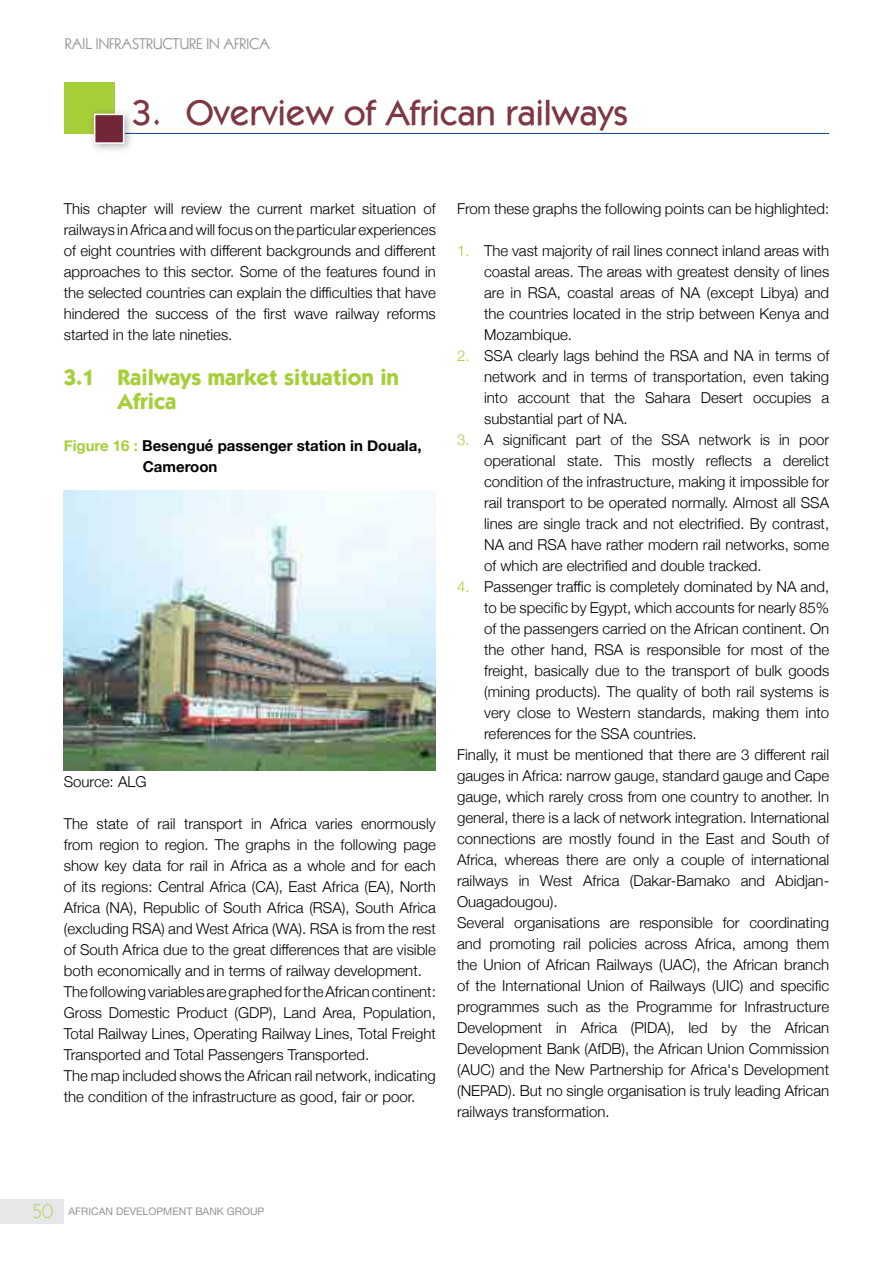
<style>
.page{position:relative;width:893px;height:1263px;background:#fff}
.page>*{position:absolute;margin:0;border:0;box-sizing:border-box;transform-origin:0 0}
.t1{font:500 36px "Itc Kabel";color:#7e3845}
.t2{font:700 22.5px/24px "Itc Kabel";color:#a6ce39}
.t3{font:300 15px/21px "Helvetica Neue";color:#000;text-align:justify}
.t4{font:700 15px/21px "Helvetica Neue";color:#000}
.t5{font:15px "Kabel";color:#939598}
.t6{font:10.5px "Helvetica Neue LT Std";color:#939598}
.s1{color:#a6ce39}
.s2{font-family:"Kabel";font-weight:300;font-size:21px;color:#a6ce39}
</style>
<div class="page">
<div style="left:0;top:1199px;width:64px;height:25px;background:#e6e7e8"></div>
<hr style="left:125px;top:133px;width:704px;height:1px;background:#004a8f">
<img style="left:64px;top:490px;width:372px;height:281px">
<div style="left:65px;top:82px;width:50px;height:52px;background:#a6ce39"></div>
<div style="left:88px;top:108px;width:47px;height:46px;background:#000;opacity:.3"></div>
<div style="left:94px;top:114px;width:30px;height:30px;background:#742639;border:2px solid #fff"></div>
<p class="t5" style="left:65px;top:35px;width:207px">RAIL INFRASTRUCTURE IN AFRICA</p>
<h1 class="t1" style="left:132px;top:91px;width:498px">3. Overview of African railways</h1>
<p class="t3" style="left:64px;top:197px;width:374px">This chapter will review the current market situation of railways in Africa and will focus on the particular experiences of eight countries with different backgrounds and different approaches to this sector. Some of the features found in the selected countries can explain the difficulties that have hindered the success of the first wave railway reforms started in the late nineties.</p>
<h2 class="t2" style="left:118px;top:365px;width:283px;text-indent:-54px">3.1 Railways market situation in<br>Africa</h2>
<p class="t4" style="left:143px;top:436px;width:280px;text-indent:-79px"><span class="s1">Figure 16 :</span> Besengué passenger station in Douala,<br>Cameroon</p>
<p class="t3" style="left:64px;top:770px;width:84px">Source: ALG</p>
<p class="t3" style="left:64px;top:812px;width:374px;text-align:left">The state of rail transport in Africa varies enormously from region to region. The graphs in the following page show key data for rail in Africa as a whole and for each of its regions: Central Africa (CA), East Africa (EA), North Africa (NA), Republic of South Africa (RSA), South Africa (excluding RSA) and West Africa (WA). RSA is from the rest of South Africa due to the great differences that are visible both economically and in terms of railway development.<br>The following variables are graphed for the African continent:<br>Gross Domestic Product (GDP), Land Area, Population, Total Railway Lines, Operating Railway Lines, Total Freight Transported and Total Passengers Transported.<br>The map included shows the African rail network, indicating the condition of the infrastructure as good, fair or poor.</p>
<p class="t3" style="left:457px;top:197px;width:374px">From these graphs the following points can be highlighted:</p>
<p class="t3" style="left:484px;top:239px;width:347px;text-indent:-27px"><span class="s1">1.</span> The vast majority of rail lines connect inland areas with coastal areas. The areas with greatest density of lines are in RSA, coastal areas of NA (except Libya) and the countries located in the strip between Kenya and Mozambique.</p>
<p class="t3" style="left:484px;top:344px;width:347px;text-indent:-27px"><span class="s1">2.</span> SSA clearly lags behind the RSA and NA in terms of network and in terms of transportation, even taking into account that the Sahara Desert occupies a substantial part of NA.</p>
<p class="t3" style="left:484px;top:428px;width:347px;text-indent:-27px"><span class="s1">3.</span> A significant part of the SSA network is in poor operational state. This mostly reflects a derelict condition of the infrastructure, making it impossible for rail transport to be operated normally. Almost all SSA lines are single track and not electrified. By contrast, NA and RSA have rather modern rail networks, some of which are electrified and double tracked.</p>
<p class="t3" style="left:457px;top:575px;width:374px"><span class="s1">4.</span> Passenger traffic is completely dominated by NA and,</p>
<p class="t3" style="left:484px;top:596px;width:347px">to be specific by Egypt, which accounts for nearly 85%</p>
<p class="t3" style="left:484px;top:617px;width:347px">of the passengers carried on the African continent. On</p>
<p class="t3" style="left:484px;top:638px;width:347px">the other hand, RSA is responsible for most of the</p>
<p class="t3" style="left:484px;top:659px;width:347px">freight, basically due to the transport of bulk goods</p>
<p class="t3" style="left:484px;top:680px;width:346px">(mining products). The quality of both rail systems is</p>
<p class="t3" style="left:484px;top:701px;width:347px">very close to Western standards, making them into</p>
<p class="t3" style="left:484px;top:722px;width:214px">references for the SSA countries.</p>
<p class="t3" style="left:457px;top:743px;width:374px">Finally, it must be mentioned that there are 3 different rail</p>
<p class="t3" style="left:457px;top:764px;width:374px">gauges in Africa: narrow gauge, standard gauge and Cape</p>
<p class="t3" style="left:457px;top:785px;width:374px">gauge, which rarely cross from one country to another. In</p>
<p class="t3" style="left:457px;top:806px;width:374px">general, there is a lack of network integration. International</p>
<p class="t3" style="left:457px;top:827px;width:374px">connections are mostly found in the East and South of</p>
<p class="t3" style="left:457px;top:848px;width:374px">Africa, whereas there are only a couple of international</p>
<p class="t3" style="left:457px;top:869px;width:374px">railways in West Africa (Dakar-Bamako and Abidjan-</p>
<p class="t3" style="left:457px;top:890px;width:102px">Ouagadougou).</p>
<p class="t3" style="left:457px;top:911px;width:374px">Several organisations are responsible for coordinating</p>
<p class="t3" style="left:457px;top:932px;width:374px">and promoting rail policies across Africa, among them</p>
<p class="t3" style="left:457px;top:953px;width:374px">the Union of African Railways (UAC), the African branch</p>
<p class="t3" style="left:457px;top:974px;width:374px">of the International Union of Railways (UIC) and specific</p>
<p class="t3" style="left:457px;top:995px;width:374px">programmes such as the Programme for Infrastructure</p>
<p class="t3" style="left:457px;top:1016px;width:374px">Development in Africa (PIDA), led by the African</p>
<p class="t3" style="left:457px;top:1037px;width:374px">Development Bank (AfDB), the African Union Commission</p>
<p class="t3" style="left:457px;top:1058px;width:373px">(AUC) and the New Partnership for Africa's Development</p>
<p class="t3" style="left:457px;top:1079px;width:374px">(NEPAD). But no single organisation is truly leading African</p>
<p class="t3" style="left:457px;top:1100px;width:154px">railways transformation.</p>
<p class="t6" style="left:33px;top:1205px;width:233px"><span class="s2">50</span> AFRICAN DEVELOPMENT BANK GROUP</p>
</div>
